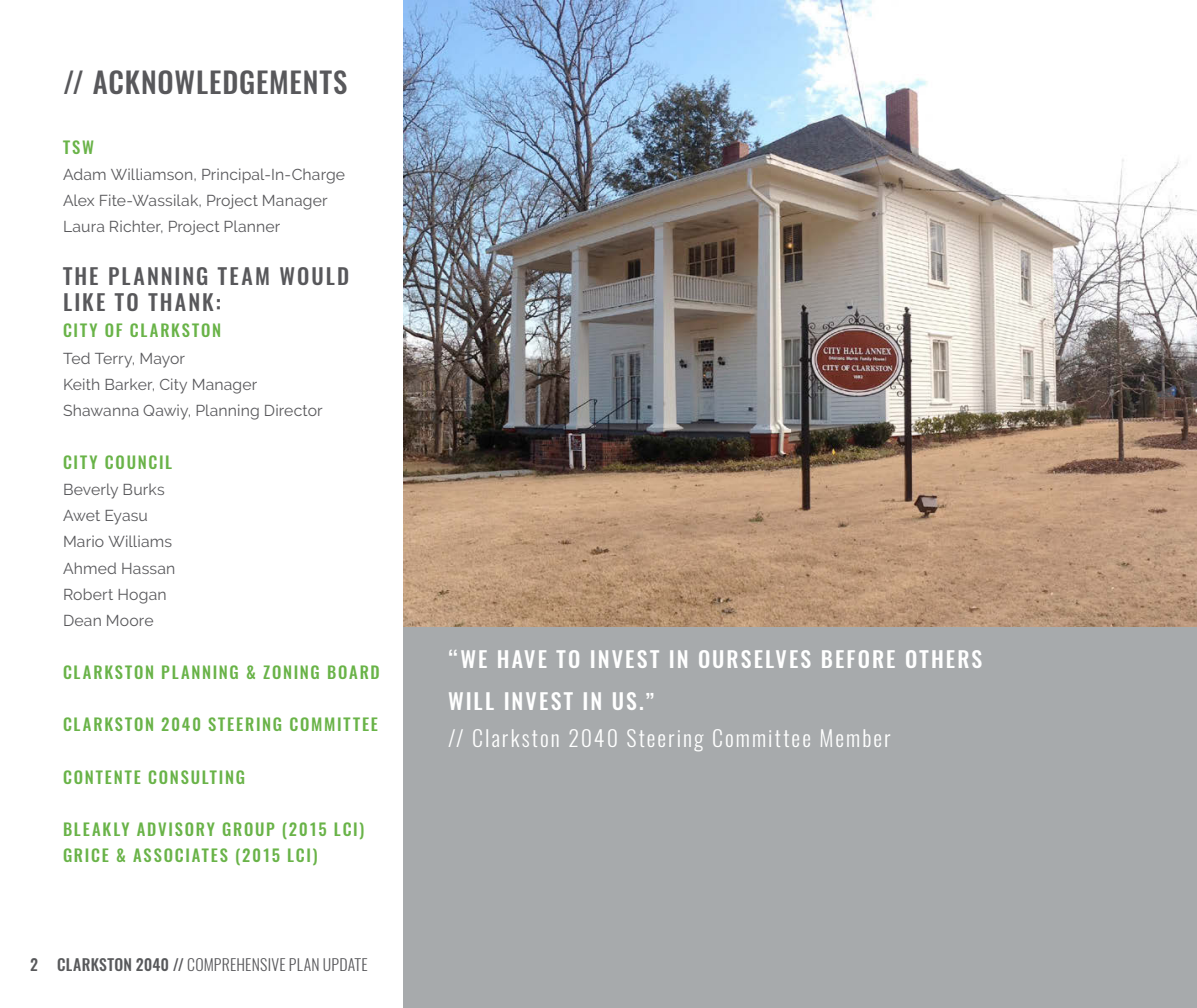
<style>
.page{position:relative;width:1197px;height:1008px;background:#fff}
.page>*{position:absolute;margin:0;border:0;box-sizing:border-box;transform-origin:0 0}
.t1{font:500 28.88px "Oswald";letter-spacing:.03em;color:#58585b}
.t2{font:500 21.88px/42px "Oswald";letter-spacing:.1em;color:#fff}
.t3{font:300 21.88px "Oswald";letter-spacing:.095em;color:#fff}
.t4{font:500 21.88px/26.2px "Oswald";letter-spacing:.1em;color:#58585b}
.t5{font:500 16.62px/26.2px "Oswald";letter-spacing:.105em;color:#69b348}
.t6{font:15.75px/26.2px "Raleway";letter-spacing:.01em;color:#58585b}
.t7{font:300 15.75px "Oswald";letter-spacing:.015em;color:#58585b}
.s1{font-weight:500;color:#58595b}
.s2{font-weight:500}
.s3{font-size:21px}
</style>
<div class="page">
<div style="left:403px;top:626px;width:794px;height:382px;background:#a7aaac"></div>
<img style="left:403px;top:0;width:794px;height:626px">
<h1 class="t1" style="left:63px;top:63px;width:286px">// ACKNOWLEDGEMENTS</h1>
<p class="t5" style="left:63px;top:134px;width:32px">TSW</p>
<p class="t6" style="left:63px;top:161px;width:284px">Adam Williamson, Principal-In-Charge<br>Alex Fite-Wassilak, Project Manager<br>Laura Richter, Project Planner</p>
<h2 class="t4" style="left:63px;top:263px;width:288px">THE PLANNING TEAM WOULD<br>LIKE TO THANK:</h2>
<p class="t5" style="left:63px;top:318px;width:160px">CITY OF CLARKSTON</p>
<p class="t6" style="left:63px;top:345px;width:261px">Ted Terry, Mayor<br>Keith Barker, City Manager<br>Shawanna Qawiy, Planning Director</p>
<p class="t5" style="left:63px;top:449px;width:111px">CITY COUNCIL</p>
<p class="t6" style="left:63px;top:476px;width:114px">Beverly Burks<br>Awet Eyasu<br>Mario Williams<br>Ahmed Hassan<br>Robert Hogan<br>Dean Moore</p>
<p class="t5" style="left:63px;top:659px;width:318px">CLARKSTON PLANNING &amp; ZONING BOARD</p>
<p class="t5" style="left:63px;top:711px;width:317px">CLARKSTON 2040 STEERING COMMITTEE</p>
<p class="t5" style="left:63px;top:764px;width:184px">CONTENTE CONSULTING</p>
<p class="t5" style="left:63px;top:816px;width:303px">BLEAKLY ADVISORY GROUP (2015 LCI)<br>GRICE &amp; ASSOCIATES (2015 LCI)</p>
<p class="t7" style="left:30px;top:954px;width:339px"><span class="s1">2 CLARKSTON 2040</span> <span class="s2">//</span> COMPREHENSIVE PLAN UPDATE</p>
<h2 class="t2" style="left:448px;top:639px;width:536px">“WE HAVE TO INVEST IN OURSELVES BEFORE OTHERS<br>WILL INVEST IN US.<span class="s3">”</span></h2>
<h2 class="t3" style="left:448px;top:723px;width:444px">// Clarkston 2040 Steering Committee Member</h2>
</div>
